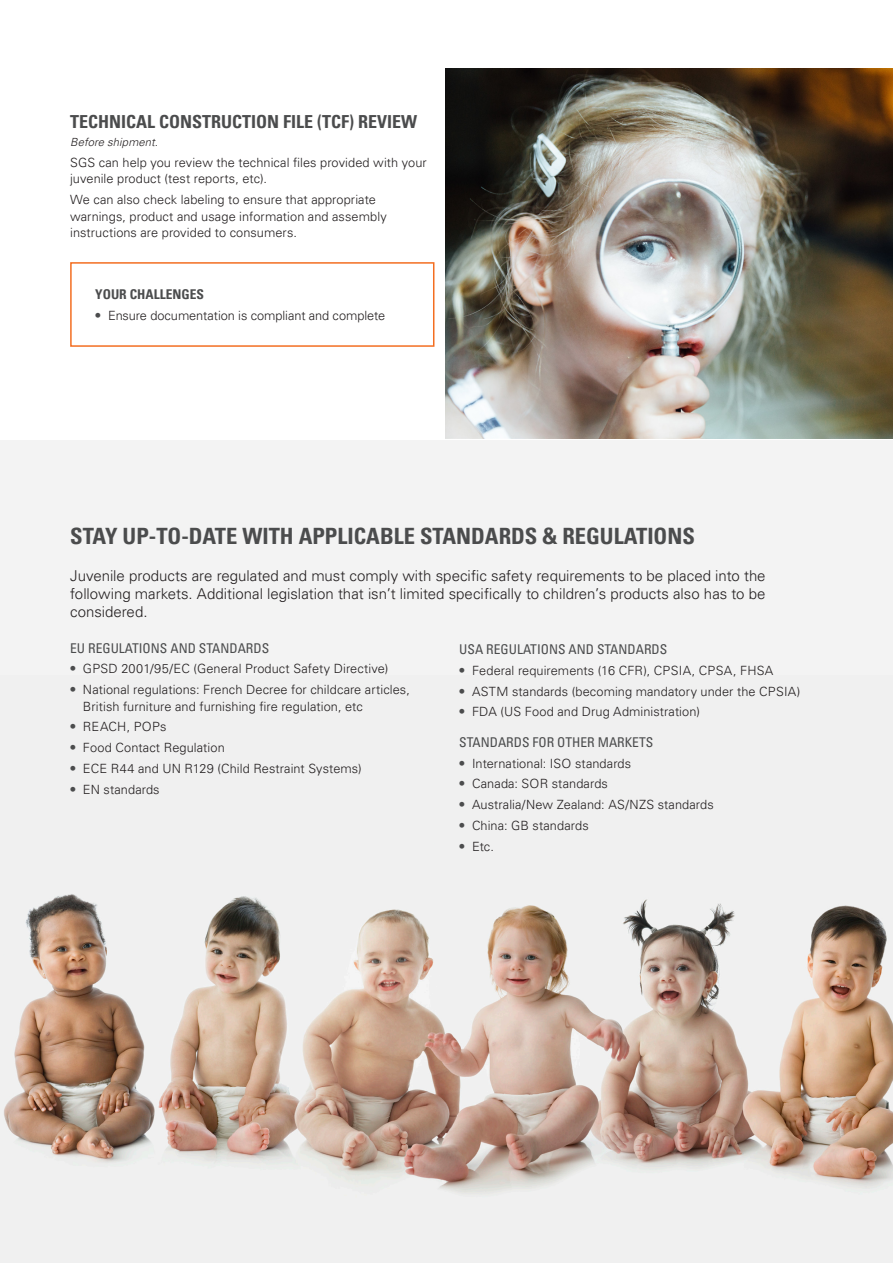
<style>
.page{position:relative;width:893px;height:1263px;background:#fff}
.page>*{position:absolute;margin:0;border:0;box-sizing:border-box;transform-origin:0 0}
.Headline{font:700 condensed 22.5px "Univers LT Pro";color:#4b4c4d}
.First_Subheading{font:700 condensed 18px "Univers LT Pro";color:#4b4c4d}
.Breakout_Text{font:300 15px/18px "Univers LT Pro 45";color:#231f20;text-align:justify}
.Second_Subheading{font:condensed 13.5px "Univers LT Pro";color:#4b4c4d}
.First_Subheading-2{font:700 condensed 13.5px "Univers LT Pro";color:#4b4c4d}
.Body_Text{font:300 12.75px/16.5px "Univers LT Pro 45";letter-spacing:.005em;color:#231f20}
.Caption_Text{font:italic 300 11.25px "Univers LT Pro 45";letter-spacing:.01em;color:#231f20}
.s1{font-family:"Univers LT Pro";font-weight:700;font-stretch:condensed;font-size:13.5px;color:#4b4c4d}
</style>
<div class="page">
<div style="left:0;top:440px;width:893px;height:316px;background:#f3f3f3"></div>
<img style="left:446px;top:69px;width:447px;height:370px">
<img style="left:0;top:756px;width:893px;height:507px">
<div style="left:70px;top:262px;width:364px;height:85px;border:2px solid #f36e21"></div>
<p class="First_Subheading" style="left:70px;top:111px;width:349px">TECHNICAL CONSTRUCTION FILE (TCF) REVIEW</p>
<p class="Caption_Text" style="left:70px;top:135px;width:89px">Before shipment.</p>
<p class="Body_Text" style="left:70px;top:154px;width:358px">SGS can help you review the technical files provided with your juvenile product (test reports, etc).</p>
<p class="Body_Text" style="left:70px;top:191px;width:318px">We can also check labeling to ensure that appropriate warnings, product and usage information and assembly instructions are provided to consumers.</p>
<p class="First_Subheading-2" style="left:95px;top:286px;width:110px">YOUR CHALLENGES</p>
<p class="Body_Text" style="left:95px;top:307px;width:292px"><span class="s1">•</span> Ensure documentation is compliant and complete</p>
<p class="Headline" style="left:70px;top:522px;width:626px">STAY UP-TO-DATE WITH APPLICABLE STANDARDS &amp; REGULATIONS</p>
<p class="Breakout_Text" style="left:70px;top:566px;width:697px">Juvenile products are regulated and must comply with specific safety requirements to be placed into the following markets. Additional legislation that isn’t limited specifically to children’s products also has to be considered.</p>
<p class="Second_Subheading" style="left:70px;top:639px;width:201px">EU REGULATIONS AND STANDARDS</p>
<p class="Body_Text" style="left:70px;top:660px;width:320px"><span class="s1">•</span> GPSD 2001/95/EC (General Product Safety Directive)</p>
<p class="Body_Text" style="left:83px;top:681px;width:329px;text-indent:-13px"><span class="s1">•</span> National regulations: French Decree for childcare articles,<br>British furniture and furnishing fire regulation, etc</p>
<p class="Body_Text" style="left:70px;top:718px;width:98px"><span class="s1">•</span> REACH, POPs</p>
<p class="Body_Text" style="left:70px;top:739px;width:156px"><span class="s1">•</span> Food Contact Regulation</p>
<p class="Body_Text" style="left:70px;top:760px;width:293px"><span class="s1">•</span> ECE R44 and UN R129 (Child Restraint Systems)</p>
<p class="Body_Text" style="left:70px;top:781px;width:91px"><span class="s1">•</span> EN standards</p>
<p class="Second_Subheading" style="left:459px;top:641px;width:210px">USA REGULATIONS AND STANDARDS</p>
<p class="Body_Text" style="left:459px;top:662px;width:316px"><span class="s1">•</span> Federal requirements (16 CFR), CPSIA, CPSA, FHSA</p>
<p class="Body_Text" style="left:459px;top:682px;width:343px"><span class="s1">•</span> ASTM standards (becoming mandatory under the CPSIA)</p>
<p class="Body_Text" style="left:459px;top:703px;width:242px"><span class="s1">•</span> FDA (US Food and Drug Administration)</p>
<p class="Second_Subheading" style="left:459px;top:733px;width:196px">STANDARDS FOR OTHER MARKETS</p>
<p class="Body_Text" style="left:459px;top:754px;width:173px"><span class="s1">•</span> International: ISO standards</p>
<p class="Body_Text" style="left:459px;top:775px;width:150px"><span class="s1">•</span> Canada: SOR standards</p>
<p class="Body_Text" style="left:459px;top:796px;width:256px"><span class="s1">•</span> Australia/New Zealand: AS/NZS standards</p>
<p class="Body_Text" style="left:459px;top:817px;width:131px"><span class="s1">•</span> China: GB standards</p>
<p class="Body_Text" style="left:459px;top:837px;width:36px"><span class="s1">•</span> Etc.</p>
</div>
